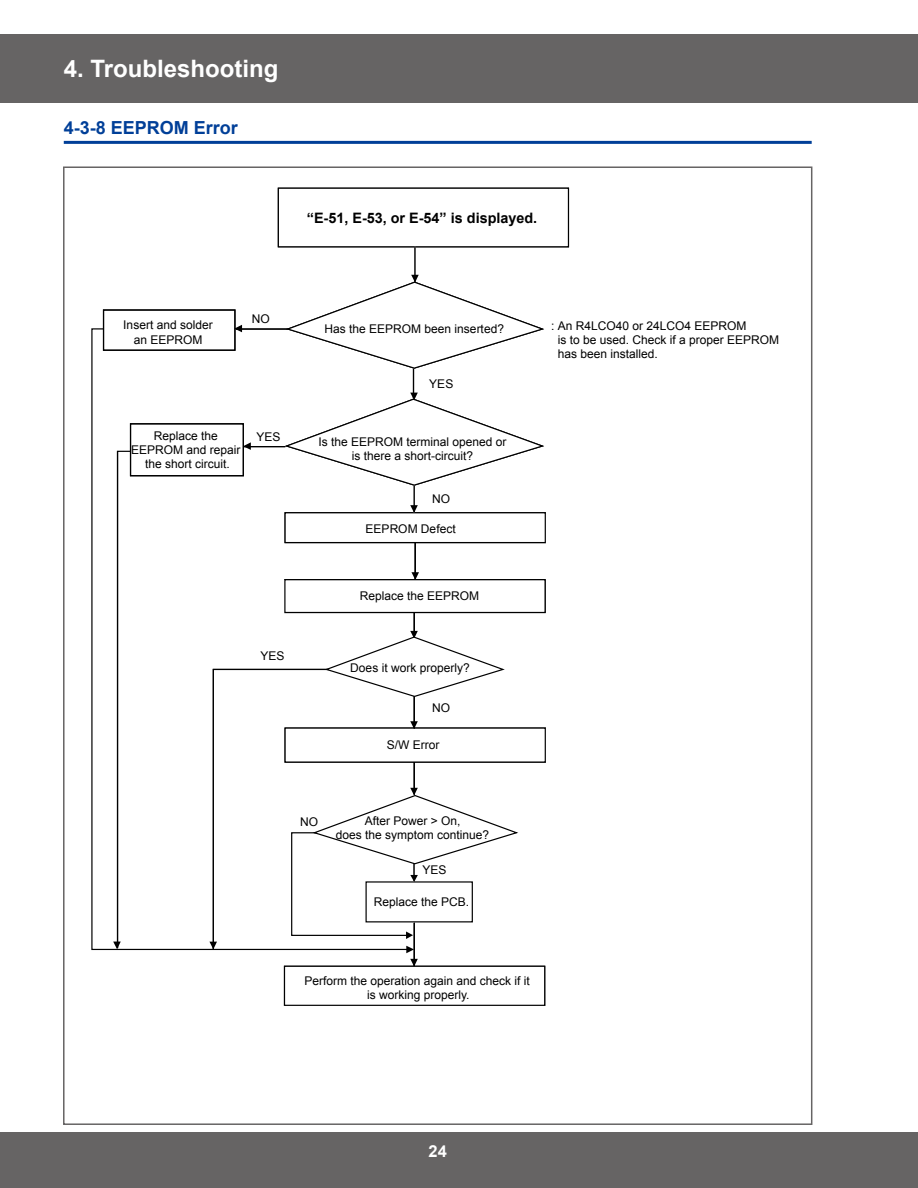
<style>
.page{position:relative;width:918px;height:1188px;background:#fff}
.page>*{position:absolute;margin:0;border:0;box-sizing:border-box;transform-origin:0 0}
.t1{font:700 24px "Arial";color:#fff}
.t2{font:700 18px "Arial";color:#003f98}
.t3{font:700 16.5px "Arial";color:#fff}
.t4{font:700 14.4px "Arial";color:#000}
.t5{font:14.4px "Dotum";color:#000}
.t6{font:13.2px/15.9px "Dotum";color:#000;text-align:center}
.t7{font:12px/14.4px "Arial";color:#000;text-align:center}
</style>
<div class="page">
<div style="left:0;top:34px;width:918px;height:68px;background:#666464"></div>
<div style="left:0;top:1132px;width:918px;height:56px;background:#666464"></div>
<div style="left:278px;top:188px;width:291px;height:59px;border:1px solid #000"></div>
<hr style="left:414px;top:246px;width:2px;height:37px;background:#000">
<div style="left:285px;top:512px;width:261px;height:31px;border:1px solid #000"></div>
<hr style="left:415px;top:543px;width:1px;height:36px;background:#000">
<div style="left:103px;top:309px;width:133px;height:42px;border:1px solid #000"></div>
<svg style="left:91px;top:328px;width:321px;height:623px"></svg>
<svg style="left:212px;top:668px;width:206px;height:283px"></svg>
<div style="left:285px;top:728px;width:260px;height:34px;background:#fff"></div>
<div style="left:285px;top:727px;width:261px;height:36px;border:1px solid #000"></div>
<div style="left:284px;top:966px;width:261px;height:40px;border:1px solid #000"></div>
<hr style="left:414px;top:690px;width:1px;height:38px;background:#000">
<hr style="left:414px;top:762px;width:1px;height:32px;background:#000">
<hr style="left:414px;top:923px;width:1px;height:43px;background:#000">
<div style="left:285px;top:580px;width:260px;height:32px;background:#fff"></div>
<div style="left:284px;top:579px;width:262px;height:34px;border:1px solid #000"></div>
<hr style="left:414px;top:613px;width:1px;height:38px;background:#000">
<svg style="left:411px;top:572px;width:8px;height:8px"></svg>
<svg style="left:410px;top:721px;width:8px;height:8px"></svg>
<svg style="left:410px;top:959px;width:8px;height:8px"></svg>
<svg style="left:209px;top:942px;width:8px;height:7px"></svg>
<svg style="left:406px;top:946px;width:8px;height:7px"></svg>
<svg style="left:113px;top:450px;width:18px;height:499px"></svg>
<svg style="left:243px;top:442px;width:8px;height:8px"></svg>
<svg style="left:234px;top:325px;width:8px;height:7px"></svg>
<svg style="left:285px;top:275px;width:261px;height:238px"></svg>
<svg style="left:291px;top:788px;width:227px;height:151px"></svg>
<svg style="left:325px;top:631px;width:180px;height:67px"></svg>
<hr style="left:64px;top:141px;width:748px;height:3px;background:#003f98">
<h1 class="t1" style="left:64px;top:53px;width:216px">4. Troubleshooting</h1>
<h2 class="t2" style="left:64px;top:116px;width:176px">4-3-8 EEPROM Error</h2>
<p class="t4" style="left:307px;top:209px;width:232px">“E-51, E-53, or E-54” is displayed.</p>
<p class="t7" style="left:123px;top:318px;width:91px">Insert and solder an EEPROM</p>
<p class="t7" style="left:252px;top:311px;width:19px">NO</p>
<p class="t7" style="left:131px;top:428px;width:111px">Replace the<br>EEPROM and repair the short circuit.</p>
<p class="t7" style="left:257px;top:430px;width:26px">YES</p>
<p class="t7" style="left:260px;top:649px;width:26px">YES</p>
<p class="t5" style="left:324px;top:320px;width:180px">EEPROM이 삽입 되었는가?</p>
<p class="t7" style="left:325px;top:322px;width:181px">Has the EEPROM been inserted?</p>
<p class="t7" style="left:429px;top:377px;width:26px">YES</p>
<p class="t6" style="left:327px;top:434px;width:175px">EEPROM 단자가 Open/Short 되었는가?</p>
<p class="t7" style="left:318px;top:435px;width:190px">Is the EEPROM terminal opened or is there a short-circuit?</p>
<p class="t7" style="left:432px;top:492px;width:19px">NO</p>
<p class="t7" style="left:366px;top:522px;width:92px">EEPROM Defect</p>
<p class="t7" style="left:360px;top:589px;width:121px">Replace the EEPROM</p>
<p class="t7" style="left:350px;top:661px;width:121px">Does it work properly?</p>
<p class="t7" style="left:432px;top:700px;width:19px">NO</p>
<p class="t7" style="left:387px;top:738px;width:54px">S/W Error</p>
<p class="t7" style="left:300px;top:814px;width:19px">NO</p>
<p class="t7" style="left:336px;top:814px;width:155px">After Power &gt; On,<br>does the symptom continue?</p>
<p class="t7" style="left:423px;top:863px;width:26px">YES</p>
<p class="t7" style="left:374px;top:895px;width:97px">Replace the PCB.</p>
<p class="t7" style="left:558px;top:318px;width:223px;text-align:left;text-indent:-7px">: An R4LCO40 or 24LCO4 EEPROM<br>is to be used. Check if a proper EEPROM has been installed.</p>
<p class="t7" style="left:304px;top:973px;width:227px">Perform the operation again and check if it is working properly.</p>
<h3 class="t3" style="left:429px;top:1140px;width:20px">24</h3>
</div>
